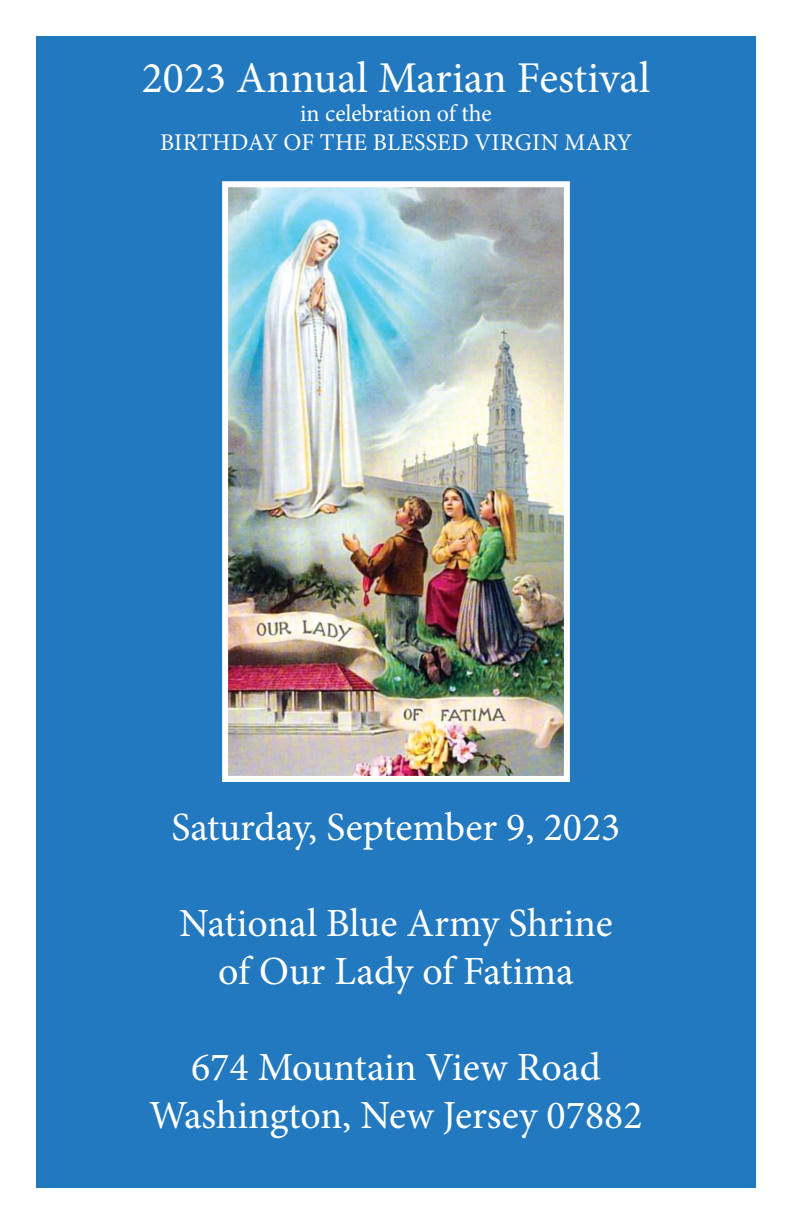
<style>
.page{position:relative;width:792px;height:1224px;background:#fff}
.page>*{position:absolute;margin:0;border:0;box-sizing:border-box;transform-origin:0 0}
.t1{font:44px "Minion Pro";color:#fff}
.t2{font:40px/48px "Minion Pro";color:#fff;text-align:center}
.t3{font:24px/28.8px "Minion Pro";letter-spacing:.005em;color:#fff;text-align:center}
</style>
<div class="page">
<div style="left:36px;top:36px;width:720px;height:1152px;background:#2279bf"></div>
<img style="left:229px;top:188px;width:334px;height:587px">
<div style="left:222px;top:181px;width:348px;height:601px;border:6px solid #fff"></div>
<p class="t1" style="left:142px;top:49px;width:510px">2023 Annual Marian Festival</p>
<p class="t3" style="left:160px;top:99px;width:473px">in celebration of the<br>BIRTHDAY OF THE BLESSED VIRGIN MARY</p>
<p class="t2" style="left:172px;top:803px;width:450px">Saturday, September 9, 2023</p>
<p class="t2" style="left:179px;top:899px;width:435px">National Blue Army Shrine of Our Lady of Fatima</p>
<p class="t2" style="left:149px;top:1043px;width:495px">674 Mountain View Road<br>Washington, New Jersey 07882</p>
</div>
